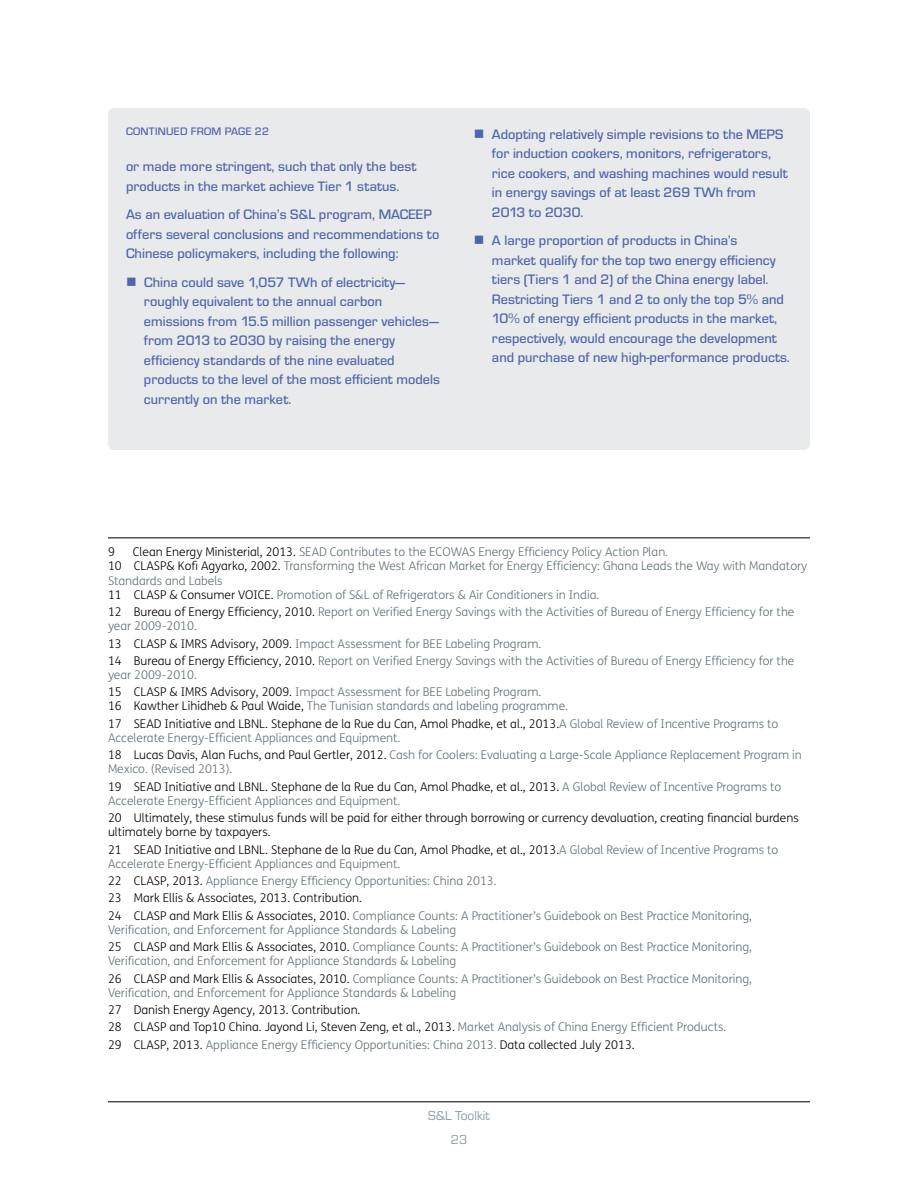
<style>
.page{position:relative;width:918px;height:1188px;background:#fff}
.page>*{position:absolute;margin:0;border:0;box-sizing:border-box;transform-origin:0 0}
.t1{font:500 14.25px/19.5px "Eurostile T";color:#4e66ab}
.t2{font:13.5px/23.7px "Eurostile T";color:#899ba4;text-align:center}
.t3{font:300 12px/17.2px "FS Me";color:#606f76}
.t4{font:300 12px/17.2px "FS Me";color:#000}
.t5{font:500 11.25px "Eurostile T";letter-spacing:.025em;color:#4e66ab}
.s1{color:#000}
.s2{color:#606f76}
</style>
<div class="page">
<hr style="left:108px;top:1102px;width:702px;height:1px;background:#000">
<hr style="left:108px;top:538px;width:702px;height:1px;background:#000">
<div style="left:108px;top:108px;width:702px;height:342px;background:#e9eaeb;border-radius:6px"></div>
<p class="t5" style="left:126px;top:125px;width:145px">Continued from page 22</p>
<p class="t1" style="left:126px;top:157px;width:292px">or made more stringent, such that only the best products in the market achieve Tier 1 status.</p>
<p class="t1" style="left:126px;top:205px;width:315px">As an evaluation of China’s S&amp;L program, MACEEP offers several conclusions and recommendations to<br>Chinese policymakers, including the following:</p>
<p class="t1" style="left:144px;top:273px;width:297px;text-indent:-18px">■ China could save 1,057 TWh of electricity— roughly equivalent to the annual carbon emissions from 15.5 million passenger vehicles— from 2013 to 2030 by raising the energy efficiency standards of the nine evaluated products to the level of the most efficient models currently on the market.</p>
<p class="t1" style="left:492px;top:124px;width:297px;text-indent:-18px">■ Adopting relatively simple revisions to the MEPS<br>for induction cookers, monitors, refrigerators, rice cookers, and washing machines would result in energy savings of at least 269 TWh from 2013 to 2030.</p>
<p class="t1" style="left:492px;top:231px;width:299px;text-indent:-18px">■ A large proportion of products in China’s<br>market qualify for the top two energy efficiency tiers (Tiers 1 and 2) of the China energy label.<br>Restricting Tiers 1 and 2 to only the top 5% and 10% of energy efficient products in the market, respectively, would encourage the development and purchase of new high-performance products.</p>
<p class="t3" style="left:108px;top:544px;width:701px;line-height:14.2px;text-indent:25px"><span class="s1">Clean Energy Ministerial, 2013.</span> SEAD Contributes to the ECOWAS Energy Efficiency Policy Action Plan.<br><span class="s1">10 CLASP&amp; Kofi Agyarko, 2002.</span> Transforming the West African Market for Energy Efficiency: Ghana Leads the Way with Mandatory Standards and Labels<br><span class="s1">11 CLASP &amp; Consumer VOICE.</span> Promotion of S&amp;L of Refrigerators &amp; Air Conditioners in India.</p>
<p class="t3" style="left:108px;top:604px;width:688px;line-height:14.2px"><span class="s1">12 Bureau of Energy Efficiency, 2010.</span> Report on Verified Energy Savings with the Activities of Bureau of Energy Efficiency for the year 2009-2010.</p>
<p class="t3" style="left:108px;top:634px;width:688px"><span class="s1">13 CLASP &amp; IMRS Advisory, 2009.</span> Impact Assessment for BEE Labeling Program.<br><span class="s1">14 Bureau of Energy Efficiency, 2010.</span> Report on Verified Energy Savings with the Activities of Bureau of Energy Efficiency for the</p>
<p class="t3" style="left:108px;top:666px;width:435px">year 2009-2010.<br><span class="s1">15 CLASP &amp; IMRS Advisory, 2009.</span> Impact Assessment for BEE Labeling Program.</p>
<p class="t4" style="left:108px;top:697px;width:672px">16 Kawther Lihidheb &amp; Paul Waide, <span class="s2">The Tunisian standards and labeling programme.<br></span>17 SEAD Initiative and LBNL. Stephane de la Rue du Can, Amol Phadke, et al., 2013.<span class="s2">A Global Review of Incentive Programs to</span></p>
<p class="t3" style="left:108px;top:729px;width:695px">Accelerate Energy-Efficient Appliances and Equipment.<br><span class="s1">18 Lucas Davis, Alan Fuchs, and Paul Gertler, 2012.</span> Cash for Coolers: Evaluating a Large-Scale Appliance Replacement Program in</p>
<p class="t4" style="left:108px;top:760px;width:675px"><span class="s2">Mexico. (Revised 2013).<br></span>19 SEAD Initiative and LBNL. Stephane de la Rue du Can, Amol Phadke, et al., 2013. <span class="s2">A Global Review of Incentive Programs to</span></p>
<p class="t3" style="left:108px;top:792px;width:294px">Accelerate Energy-Efficient Appliances and Equipment.</p>
<p class="t4" style="left:108px;top:811px;width:692px;line-height:14.2px">20 Ultimately, these stimulus funds will be paid for either through borrowing or currency devaluation, creating financial burdens ultimately borne by taxpayers.</p>
<p class="t3" style="left:108px;top:842px;width:672px;line-height:14.2px"><span class="s1">21 SEAD Initiative and LBNL. Stephane de la Rue du Can, Amol Phadke, et al., 2013.</span>A Global Review of Incentive Programs to<br>Accelerate Energy-Efficient Appliances and Equipment.</p>
<p class="t3" style="left:108px;top:872px;width:646px"><span class="s1">22 CLASP, 2013.</span> Appliance Energy Efficiency Opportunities: China 2013.<br><span class="s1">23 Mark Ellis &amp; Associates, 2013. Contribution.<br>24 CLASP and Mark Ellis &amp; Associates, 2010.</span> Compliance Counts: A Practitioner’s Guidebook on Best Practice Monitoring,</p>
<p class="t3" style="left:108px;top:921px;width:646px">Verification, and Enforcement for Appliance Standards &amp; Labeling<br><span class="s1">25 CLASP and Mark Ellis &amp; Associates, 2010.</span> Compliance Counts: A Practitioner’s Guidebook on Best Practice Monitoring,</p>
<p class="t3" style="left:108px;top:952px;width:646px">Verification, and Enforcement for Appliance Standards &amp; Labeling<br><span class="s1">26 CLASP and Mark Ellis &amp; Associates, 2010.</span> Compliance Counts: A Practitioner’s Guidebook on Best Practice Monitoring,</p>
<p class="t3" style="left:108px;top:984px;width:350px">Verification, and Enforcement for Appliance Standards &amp; Labeling</p>
<p class="t4" style="left:108px;top:1001px;width:620px">27 Danish Energy Agency, 2013. Contribution.<br>28 CLASP and Top10 China. Jayond Li, Steven Zeng, et al., 2013. <span class="s2">Market Analysis of China Energy Efficient Products.<br></span>29 CLASP, 2013. <span class="s2">Appliance Energy Efficiency Opportunities: China 2013.</span> Data collected July 2013.</p>
<p class="t4" style="left:108px;top:543px;width:8px">9</p>
<p class="t2" style="left:428px;top:1104px;width:63px">S&amp;L Toolkit<br>23</p>
</div>
